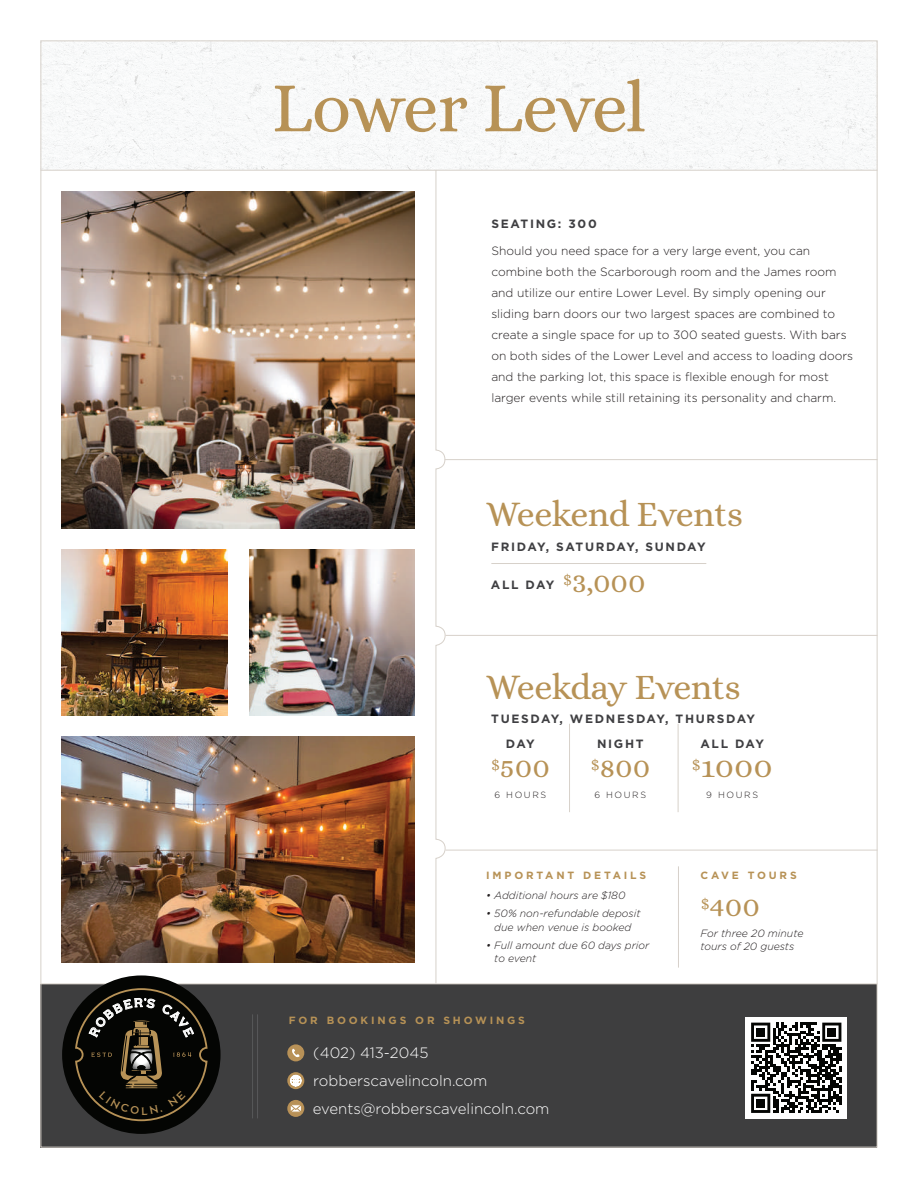
<style>
.page{position:relative;width:918px;height:1188px;background:#fff}
.page>*{position:absolute;margin:0;border:0;box-sizing:border-box;transform-origin:0 0}
.t1{font:72px "Alice";letter-spacing:-.035em;color:#b79256}
.t2{font:36px "Alice";letter-spacing:-.015em;color:#b79256}
.t3{font:30px "Alice";color:#b79256}
.t4{font:30px "Alice";color:#b79256;scale:1.1 1}
.t5{font:300 15px/27.8px "Gotham";color:#fff}
.t6{font:300 12px/21px "Gotham";color:#231f20}
.t7{font:700 12px/24.6px "Gotham";letter-spacing:.14em;color:#3f3f42}
.t8{font:italic 300 10.5px/13.5px "Gotham";color:#231f20}
.t9{font:700 10.5px "Gotham";letter-spacing:.27em;color:#b79256}
.t10{font:300 9px "Gotham";letter-spacing:.18em;color:#231f20}
.s1{font-family:"Alice";font-weight:400;font-size:30px;color:#b79256}
</style>
<div class="page">
<div style="left:40px;top:984px;width:838px;height:164px;background:#3e3e3f"></div>
<img style="left:42px;top:42px;width:834px;height:128px">
<hr style="left:445px;top:459px;width:433px;height:1px;background:#d7d1ca">
<hr style="left:40px;top:170px;width:838px;height:1px;background:#d7d1ca">
<hr style="left:446px;top:635px;width:432px;height:1px;background:#d7d1ca">
<hr style="left:446px;top:850px;width:432px;height:1px;background:#d7d1ca">
<svg style="left:435px;top:169px;width:11px;height:815px"></svg>
<hr style="left:569px;top:724px;width:1px;height:88px;background:#d7d1ca">
<hr style="left:678px;top:724px;width:1px;height:88px;background:#d7d1ca">
<div style="left:287px;top:1044px;width:17px;height:17px;background:#b89157;border-radius:50%"></div>
<svg style="left:292px;top:1049px;width:8px;height:8px"></svg>
<svg style="left:287px;top:1072px;width:17px;height:17px"></svg>
<svg style="left:290px;top:1075px;width:11px;height:11px"></svg>
<div style="left:287px;top:1100px;width:17px;height:17px;background:#b89157;border-radius:50%"></div>
<svg style="left:290px;top:1104px;width:11px;height:8px"></svg>
<div style="left:746px;top:1017px;width:101px;height:101px;background:#fff"></div>
<svg style="left:751px;top:1023px;width:90px;height:90px"></svg>
<div style="left:757px;top:1028px;width:8px;height:8px;background:#040503"></div>
<div style="left:828px;top:1028px;width:8px;height:8px;background:#040503"></div>
<div style="left:757px;top:1099px;width:8px;height:8px;background:#040503"></div>
<hr style="left:252px;top:1014px;width:1px;height:104px;background:#939598">
<hr style="left:257px;top:1014px;width:1px;height:104px;background:#939598">
<hr style="left:40px;top:984px;width:838px;height:1px;background:#d7d1ca">
<img style="left:62px;top:191px;width:353px;height:338px">
<img style="left:62px;top:737px;width:353px;height:226px">
<img style="left:62px;top:549px;width:166px;height:167px">
<img style="left:249px;top:549px;width:166px;height:167px">
<hr style="left:491px;top:563px;width:215px;height:1px;background:#d7d1ca">
<hr style="left:678px;top:866px;width:1px;height:102px;background:#d7d1ca">
<svg style="left:62px;top:975px;width:159px;height:159px"></svg>
<h1 class="t1" style="left:272px;top:70px;width:376px">Lower Level</h1>
<p class="t7" style="left:491px;top:211px;width:107px">SEATING: 300</p>
<p class="t6" style="left:491px;top:240px;width:363px">Should you need space for a very large event, you can combine both the Scarborough room and the James room and utilize our entire Lower Level. By simply opening our sliding barn doors our two largest spaces are combined to create a single space for up to 300 seated guests. With bars on both sides of the Lower Level and access to loading doors and the parking lot, this space is flexible enough for most larger events while still retaining its personality and charm.</p>
<h2 class="t2" style="left:486px;top:495px;width:259px">Weekend Events</h2>
<p class="t7" style="left:491px;top:534px;width:216px">FRIDAY, SATURDAY, SUNDAY</p>
<p class="t7" style="left:491px;top:573px;width:156px">ALL DAY <sup>$</sup><span class="s1">3,000</span></p>
<h2 class="t2" style="left:486px;top:668px;width:256px">Weekday Events</h2>
<p class="t7" style="left:506px;top:707px;width:251px;text-indent:-15px">TUESDAY, WEDNESDAY, THURSDAY<br>DAY</p>
<h3 class="t3" style="left:491px;top:751px;width:60px"><sup>$</sup>500</h3>
<p class="t10" style="left:495px;top:789px;width:53px">6 HOURS</p>
<p class="t7" style="left:597px;top:731px;width:48px">NIGHT</p>
<h3 class="t3" style="left:590px;top:751px;width:61px"><sup>$</sup>800</h3>
<p class="t10" style="left:594px;top:789px;width:53px">6 HOURS</p>
<p class="t7" style="left:700px;top:731px;width:65px">ALL DAY</p>
<h3 class="t4" style="left:692px;top:751px;width:75px"><sup>$</sup>1000</h3>
<p class="t10" style="left:706px;top:789px;width:53px">9 HOURS</p>
<p class="t9" style="left:486px;top:868px;width:162px">IMPORTANT DETAILS</p>
<p class="t8" style="left:486px;top:888px;width:141px">• Additional hours are $180</p>
<p class="t8" style="left:486px;top:906px;width:156px;text-align:center">• 50% non-refundable deposit due when venue is booked</p>
<p class="t8" style="left:494px;top:938px;width:157px;text-indent:-8px">• Full amount due 60 days prior to event</p>
<p class="t9" style="left:289px;top:1014px;width:238px">FOR BOOKINGS OR SHOWINGS</p>
<p class="t5" style="left:313px;top:1039px;width:238px">(402) 413-2045 robberscavelincoln.com events@robberscavelincoln.com</p>
<p class="t9" style="left:701px;top:868px;width:98px">CAVE TOURS</p>
<h3 class="t3" style="left:701px;top:891px;width:61px"><sup>$</sup>400</h3>
<p class="t8" style="left:701px;top:926px;width:104px">For three 20 minute tours of 20 guests</p>
</div>
